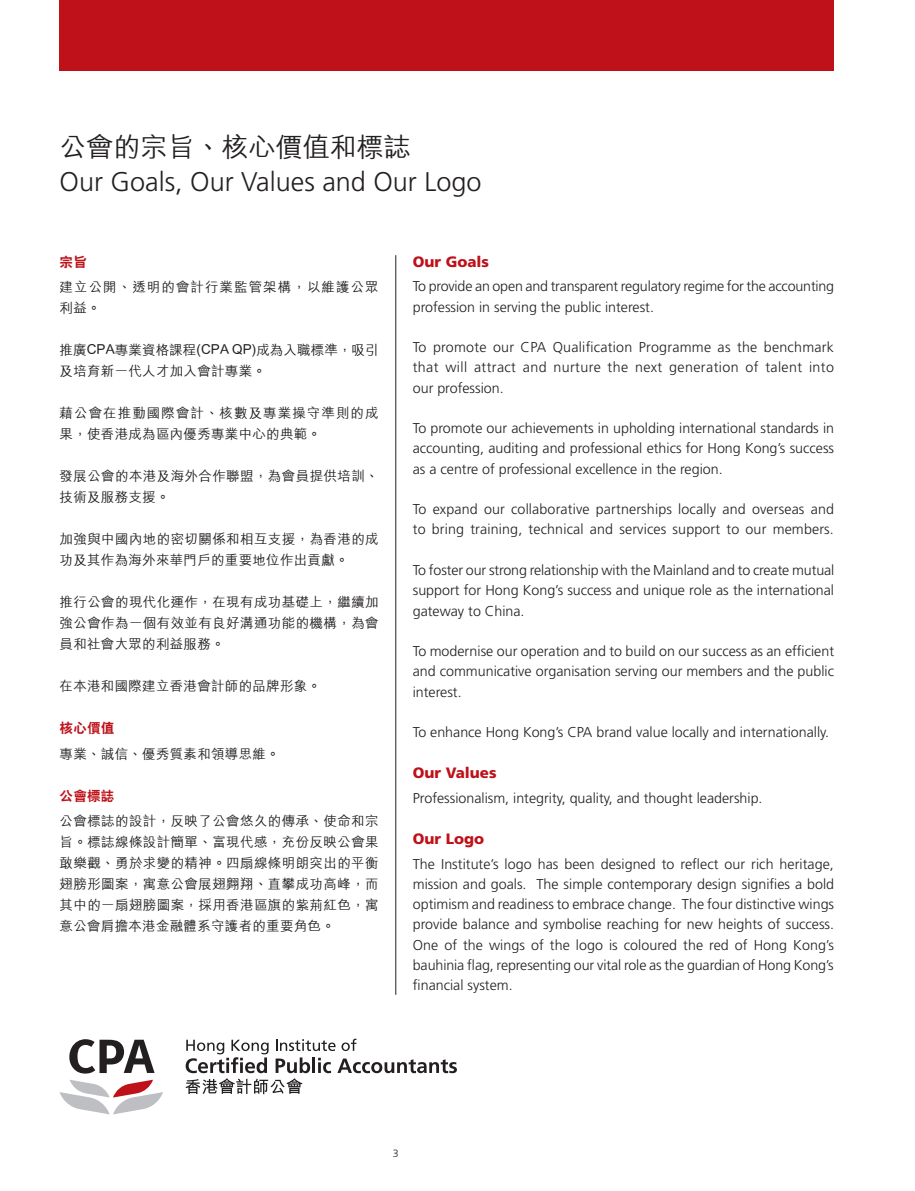
<style>
.page{position:relative;width:915px;height:1191px;background:#fff}
.page>*{position:absolute;margin:0;border:0;box-sizing:border-box;transform-origin:0 0}
.t1{font:300 27px "Frutiger";color:#231f20}
.t2{font:500 27px "M Hei";color:#231f20}
.t3{font:900 15px "Frutiger";color:#be1119}
.t4{font:300 14.25px/20.2px "Frutiger";color:#231f20;text-align:justify}
.t5{font:500 13.5px/21px "M Hei";letter-spacing:.02em;color:#231f20}
.t6{font:500 13.5px/21px "M Hei";letter-spacing:.075em;color:#231f20}
.t7{font:800 13.5px "C Hei 2";letter-spacing:.02em;color:#be1119}
.t8{font:300 10.5px "Frutiger";color:#231f20}
</style>
<div class="page">
<div style="left:60px;top:0;width:773px;height:71px;background:#be1119"></div>
<svg style="left:69px;top:1039px;width:85px;height:34px"></svg>
<svg style="left:185px;top:1038px;width:272px;height:56px"></svg>
<svg style="left:60px;top:1079px;width:103px;height:35px"></svg>
<hr style="left:395px;top:255px;width:1px;height:739px;background:#231f20">
<h1 class="t2" style="left:60px;top:134px;width:352px">公會的宗旨、核心價值和標誌</h1>
<h1 class="t1" style="left:60px;top:167px;width:423px">Our Goals, Our Values and Our Logo</h1>
<p class="t7" style="left:60px;top:255px;width:29px">宗旨</p>
<p class="t6" style="left:60px;top:277px;width:320px">建立公開、透明的會計行業監管架構，以維護公眾利益。</p>
<p class="t5" style="left:60px;top:340px;width:320px">推廣CPA專業資格課程(CPA QP)成為入職標準，吸引及培育新一代人才加入會計專業。</p>
<p class="t6" style="left:60px;top:403px;width:320px">藉公會在推動國際會計、核數及專業操守準則的成果，使香港成為區內優秀專業中心的典範。</p>
<p class="t5" style="left:60px;top:466px;width:320px">發展公會的本港及海外合作聯盟，為會員提供培訓、技術及服務支援。</p>
<p class="t5" style="left:60px;top:529px;width:320px">加強與中國內地的密切關係和相互支援，為香港的成功及其作為海外來華門戶的重要地位作出貢獻。</p>
<p class="t5" style="left:60px;top:592px;width:320px;text-align:justify">推行公會的現代化運作，在現有成功基礎上，繼續加強公會作為一個有效並有良好溝通功能的機構，為會員和社會大眾的利益服務。</p>
<p class="t5" style="left:60px;top:676px;width:263px">在本港和國際建立香港會計師的品牌形象。</p>
<p class="t7" style="left:60px;top:721px;width:56px">核心價值</p>
<p class="t5" style="left:60px;top:743px;width:222px">專業、誠信、優秀質素和領導思維。</p>
<p class="t7" style="left:60px;top:788px;width:56px">公會標誌</p>
<p class="t5" style="left:60px;top:810px;width:320px;text-align:justify">公會標誌的設計，反映了公會悠久的傳承、使命和宗旨。標誌線條設計簡單、富現代感，充份反映公會果敢樂觀、勇於求變的精神。四扇線條明朗突出的平衡翅膀形圖案，寓意公會展翅翱翔、直攀成功高峰，而其中的一扇翅膀圖案，採用香港區旗的紫荊紅色，寓意公會肩擔本港金融體系守護者的重要角色。</p>
<p class="t3" style="left:412px;top:252px;width:78px">Our Goals</p>
<p class="t4" style="left:412px;top:276px;width:423px">To provide an open and transparent regulatory regime for the accounting profession in serving the public interest.</p>
<p class="t4" style="left:412px;top:337px;width:422px">To promote our CPA Qualification Programme as the benchmark that will attract and nurture the next generation of talent into our profession.</p>
<p class="t4" style="left:412px;top:418px;width:422px">To promote our achievements in upholding international standards in accounting, auditing and professional ethics for Hong Kong’s success as a centre of professional excellence in the region.</p>
<p class="t4" style="left:412px;top:499px;width:422px">To expand our collaborative partnerships locally and overseas and to bring training, technical and services support to our members.</p>
<p class="t4" style="left:412px;top:560px;width:423px">To foster our strong relationship with the Mainland and to create mutual support for Hong Kong’s success and unique role as the international gateway to China.</p>
<p class="t4" style="left:412px;top:641px;width:422px">To modernise our operation and to build on our success as an efficient and communicative organisation serving our members and the public interest.</p>
<p class="t4" style="left:412px;top:722px;width:418px">To enhance Hong Kong’s CPA brand value locally and internationally.</p>
<p class="t3" style="left:412px;top:764px;width:85px">Our Values</p>
<p class="t4" style="left:412px;top:787px;width:351px">Professionalism, integrity, quality, and thought leadership.</p>
<p class="t3" style="left:412px;top:829px;width:73px">Our Logo</p>
<p class="t4" style="left:412px;top:853px;width:423px">The Institute’s logo has been designed to reflect our rich heritage, mission and goals. The simple contemporary design signifies a bold optimism and readiness to embrace change. The four distinctive wings provide balance and symbolise reaching for new heights of success.<br>One of the wings of the logo is coloured the red of Hong Kong’s bauhinia flag, representing our vital role as the guardian of Hong Kong’s financial system.</p>
<p class="t8" style="left:393px;top:1147px;width:7px">3</p>
</div>
